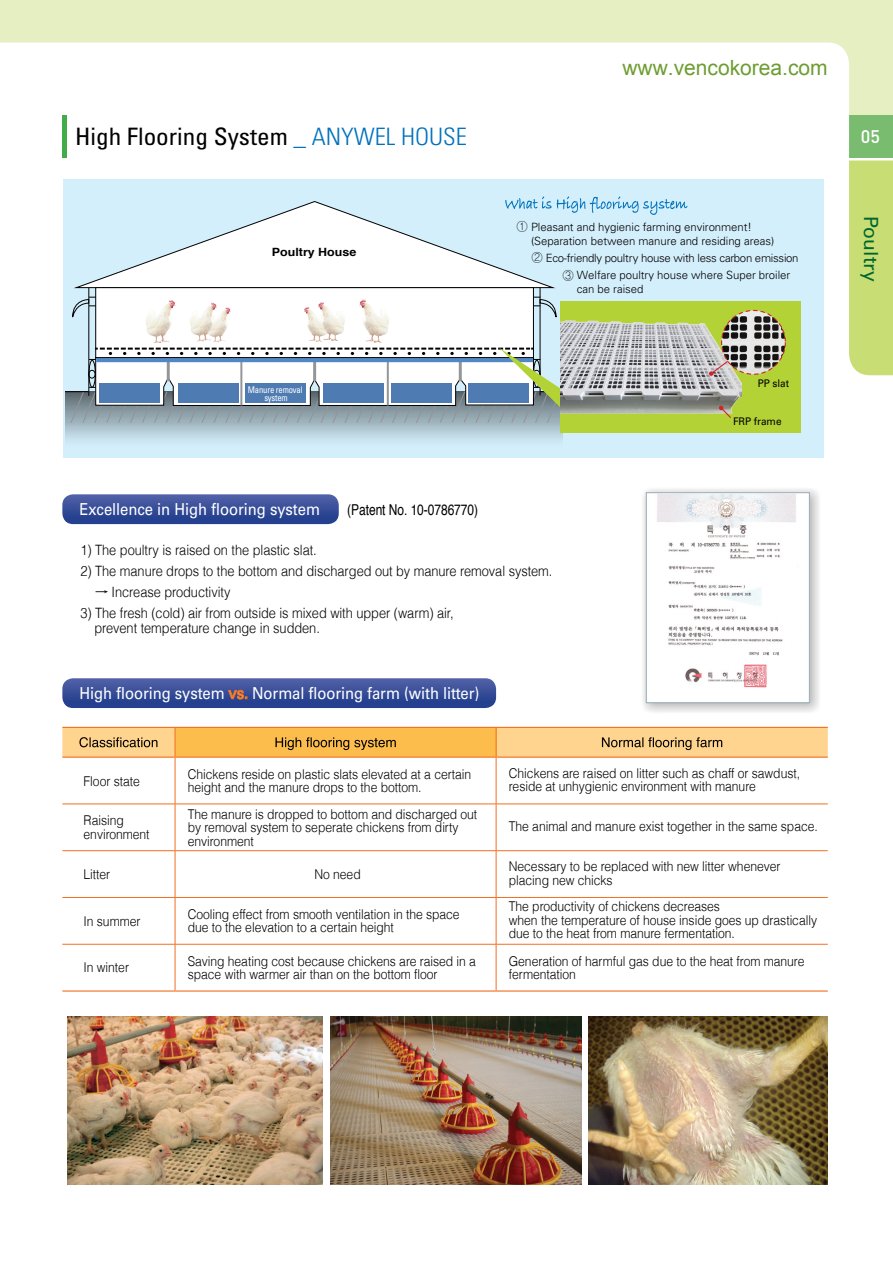
<style>
.page{position:relative;width:893px;height:1263px;background:#fff}
.page>*{position:absolute;margin:0;border:0;box-sizing:border-box;transform-origin:0 0}
.t1{font:condensed 24px "Univers LT Std";color:#000;scale:1.05 1}
.t2{font:21px "Arial";color:#6d9d31}
.t3{font:19.5px "Univers LT Std";letter-spacing:.005em;color:#00652e}
.t4{font:500 18px "DIN Pro";color:#fff}
.t5{font:16.5px "Univers LT Std";letter-spacing:-.005em;color:#fff;scale:.9 1}
.t6{font:15px "Helvetica";letter-spacing:-.005em;color:#000;scale:.8 1}
.t7{font:300 14.25px/15.5px "Helvetica";letter-spacing:-.005em;color:#000;scale:.9 1}
.t8{font:300 13.5px/13.5px "Helvetica";letter-spacing:-.005em;color:#000;scale:.9 1}
.t9{font:300 11.4px/13.6px "Univers LT Std";letter-spacing:-.005em;color:#000}
.t10{font:300 11.4px/17.1px "Univers LT Std";letter-spacing:-.025em;color:#000}
.t11{font:700 11.4px "Helvetica";color:#000;scale:1.09 1}
.t12{font:10.5px "Univers LT Std";letter-spacing:-.005em;color:#000;scale:.95 1}
.t13{font:condensed 9.3px/7.8px "Univers LT Std";letter-spacing:-.025em;color:#fff;text-align:center;scale:.94 1}
.s1{font-weight:300;color:#0072bc}
.s2{font-family:"YGO11";font-weight:400;font-size:12px}
.s3{font-family:"YGO12";font-weight:400}
.s4{color:#fdbd4d}
</style>
<div class="page">
<div style="left:0;top:0;width:893px;height:157px;background:#e6efc1"></div>
<div style="left:0;top:115px;width:893px;height:42px;background:#79bc6f"></div>
<div style="left:0;top:43px;width:849px;height:137px;background:#fff"></div>
<div style="left:63px;top:180px;width:761px;height:278px;background:#d4effc"></div>
<svg style="left:65px;top:424px;width:497px;height:17px"></svg>
<div style="left:95px;top:289px;width:439px;height:58px;background:#fff"></div>
<hr style="left:88px;top:288px;width:1px;height:108px;background:#000">
<hr style="left:540px;top:288px;width:1px;height:107px;background:#000">
<svg style="left:534px;top:297px;width:23px;height:21px"></svg>
<svg style="left:72px;top:297px;width:24px;height:21px"></svg>
<img style="left:145px;top:300px;width:27px;height:43px">
<img style="left:206px;top:307px;width:22px;height:35px">
<img style="left:189px;top:303px;width:25px;height:38px">
<img style="left:359px;top:300px;width:19px;height:42px">
<img style="left:304px;top:307px;width:15px;height:34px">
<img style="left:318px;top:302px;width:17px;height:38px">
<div style="left:62px;top:116px;width:5px;height:42px;background:#41ad49"></div>
<img style="left:68px;top:1016px;width:255px;height:169px">
<img style="left:330px;top:1016px;width:251px;height:169px">
<img style="left:588px;top:1016px;width:240px;height:169px">
<svg style="left:62px;top:494px;width:277px;height:30px;background:#3c529b"></svg>
<hr style="left:62px;top:756px;width:113px;height:2px;background:#f36f21">
<hr style="left:175px;top:756px;width:321px;height:2px;background:#f36f21">
<hr style="left:496px;top:756px;width:332px;height:2px;background:#f36f21">
<hr style="left:62px;top:990px;width:113px;height:1px;background:#f36f21">
<hr style="left:175px;top:990px;width:321px;height:1px;background:#f36f21">
<hr style="left:496px;top:990px;width:332px;height:1px;background:#f36f21">
<hr style="left:175px;top:758px;width:1px;height:46px;background:#f36f21">
<hr style="left:496px;top:758px;width:1px;height:46px;background:#f36f21">
<hr style="left:62px;top:804px;width:113px;height:1px;background:#f36f21">
<hr style="left:175px;top:804px;width:1px;height:46px;background:#f36f21">
<hr style="left:496px;top:804px;width:1px;height:46px;background:#f36f21">
<hr style="left:62px;top:850px;width:113px;height:1px;background:#f36f21">
<hr style="left:175px;top:850px;width:321px;height:1px;background:#f36f21">
<hr style="left:175px;top:851px;width:1px;height:46px;background:#f36f21">
<hr style="left:496px;top:850px;width:332px;height:1px;background:#f36f21">
<hr style="left:496px;top:851px;width:1px;height:46px;background:#f36f21">
<hr style="left:62px;top:897px;width:113px;height:1px;background:#f36f21">
<hr style="left:175px;top:897px;width:321px;height:1px;background:#f36f21">
<hr style="left:175px;top:898px;width:1px;height:46px;background:#f36f21">
<hr style="left:496px;top:897px;width:332px;height:1px;background:#f36f21">
<hr style="left:496px;top:898px;width:1px;height:46px;background:#f36f21">
<hr style="left:62px;top:944px;width:113px;height:1px;background:#f36f21">
<hr style="left:175px;top:944px;width:321px;height:1px;background:#f36f21">
<hr style="left:175px;top:944px;width:1px;height:46px;background:#f36f21">
<hr style="left:496px;top:944px;width:332px;height:1px;background:#f36f21">
<hr style="left:496px;top:944px;width:1px;height:46px;background:#f36f21">
<hr style="left:175px;top:804px;width:321px;height:1px;background:#f36f21">
<hr style="left:496px;top:804px;width:332px;height:1px;background:#f36f21">
<svg style="left:62px;top:727px;width:766px;height:30px;background:#f2bd69"></svg>
<svg style="left:62px;top:678px;width:434px;height:30px;background:#3c5099"></svg>
<div style="left:849px;top:161px;width:44px;height:214px;background:#c8dd74"></div>
<svg style="left:65px;top:347px;width:495px;height:77px;background:#a2b4c2"></svg>
<svg style="left:74px;top:196px;width:613px;height:93px"></svg>
<svg style="left:643px;top:489px;width:176px;height:223px"></svg>
<img style="left:648px;top:494px;width:160px;height:207px">
<div style="left:646px;top:492px;width:164px;height:211px;border:1px solid #95a9b4"></div>
<div style="left:560px;top:301px;width:240px;height:132px;background:#b3d235"></div>
<img style="left:560px;top:320px;width:182px;height:94px">
<svg style="left:719px;top:406px;width:13px;height:12px"></svg>
<svg style="left:709px;top:360px;width:20px;height:16px"></svg>
<img style="left:721px;top:310px;width:64px;height:64px;border-radius:32px">
<div style="left:721px;top:310px;width:65px;height:65px;border:1px dashed #d2232a;border-radius:50%"></div>
<h2 class="t2" style="left:622px;top:54px;width:207px">www.vencokorea.com</h2>
<h1 class="t1" style="left:75px;top:121px;width:375px">High Flooring System <span class="s1">_ ANYWEL HOUSE</span></h1>
<h3 class="t4" style="left:861px;top:122px;width:21px">05</h3>
<p class="t11" style="left:272px;top:243px;width:79px">Poultry House</p>
<p class="t13" style="left:248px;top:386px;width:60px">Manure removal system</p>
<p class="t9" style="left:531px;top:220px;width:245px;text-indent:-14px"><span class="s2">①</span> Pleasant and hygienic farming environment! (Separation between manure and residing areas)</p>
<p class="t10" style="left:562px;top:249px;width:238px;text-indent:-31px"><span class="s2">②</span> Eco-friendly poultry house with less carbon emission<br><span class="s2">③</span> Welfare poultry house where Super broiler</p>
<p class="t9" style="left:577px;top:282px;width:68px">can be raised</p>
<p class="t12" style="left:758px;top:377px;width:34px">PP slat</p>
<p class="t12" style="left:733px;top:415px;width:52px">FRP frame</p>
<p class="t5" style="left:79px;top:499px;width:269px">Excellence in High flooring system</p>
<p class="t6" style="left:347px;top:498px;width:165px">(Patent No. 10-0786770)</p>
<p class="t7" style="left:80px;top:541px;width:264px">1) The poultry is raised on the plastic slat.</p>
<p class="t7" style="left:80px;top:562px;width:526px">2) The manure drops to the bottom and discharged out by manure removal system.</p>
<p class="t7" style="left:95px;top:583px;width:152px"><span class="s3">→</span> Increase productivity</p>
<p class="t7" style="left:94px;top:604px;width:401px;text-indent:-14px">3) The fresh (cold) air from outside is mixed with upper (warm) air, prevent temperature change in sudden.</p>
<p class="t5" style="left:79px;top:683px;width:446px">High flooring system <span class="s4">vs.</span> Normal flooring farm (with litter)</p>
<p class="t8" style="left:84px;top:773px;width:64px">Floor state</p>
<p class="t8" style="left:188px;top:766px;width:317px">Chickens reside on plastic slats elevated at a certain height and the manure drops to the bottom.</p>
<p class="t8" style="left:509px;top:765px;width:325px">Chickens are raised on litter such as chaff or sawdust, reside at unhygienic environment with manure</p>
<p class="t8" style="left:84px;top:813px;width:75px">Raising environment</p>
<p class="t8" style="left:188px;top:806px;width:323px">The manure is dropped to bottom and discharged out by removal system to seperate chickens from dirty environment</p>
<p class="t8" style="left:509px;top:819px;width:345px">The animal and manure exist together in the same space.</p>
<p class="t8" style="left:84px;top:866px;width:31px">Litter</p>
<p class="t8" style="left:314px;top:866px;width:53px">No need</p>
<p class="t8" style="left:509px;top:859px;width:303px">Necessary to be replaced with new litter whenever placing new chicks</p>
<p class="t8" style="left:84px;top:913px;width:65px">In summer</p>
<p class="t8" style="left:188px;top:906px;width:304px">Cooling effect from smooth ventilation in the space due to the elevation to a certain height</p>
<p class="t8" style="left:509px;top:899px;width:344px">The productivity of chickens decreases<br>when the temperature of house inside goes up drastically due to the heat from manure fermentation.</p>
<p class="t8" style="left:84px;top:960px;width:52px">In winter</p>
<p class="t8" style="left:188px;top:953px;width:322px">Saving heating cost because chickens are raised in a space with warmer air than on the bottom floor</p>
<p class="t8" style="left:509px;top:953px;width:330px">Generation of harmful gas due to the heat from manure fermentation</p>
<h3 class="t3" style="left:882px;top:216px;width:68px;rotate:90deg">Poultry</h3>
</div>
